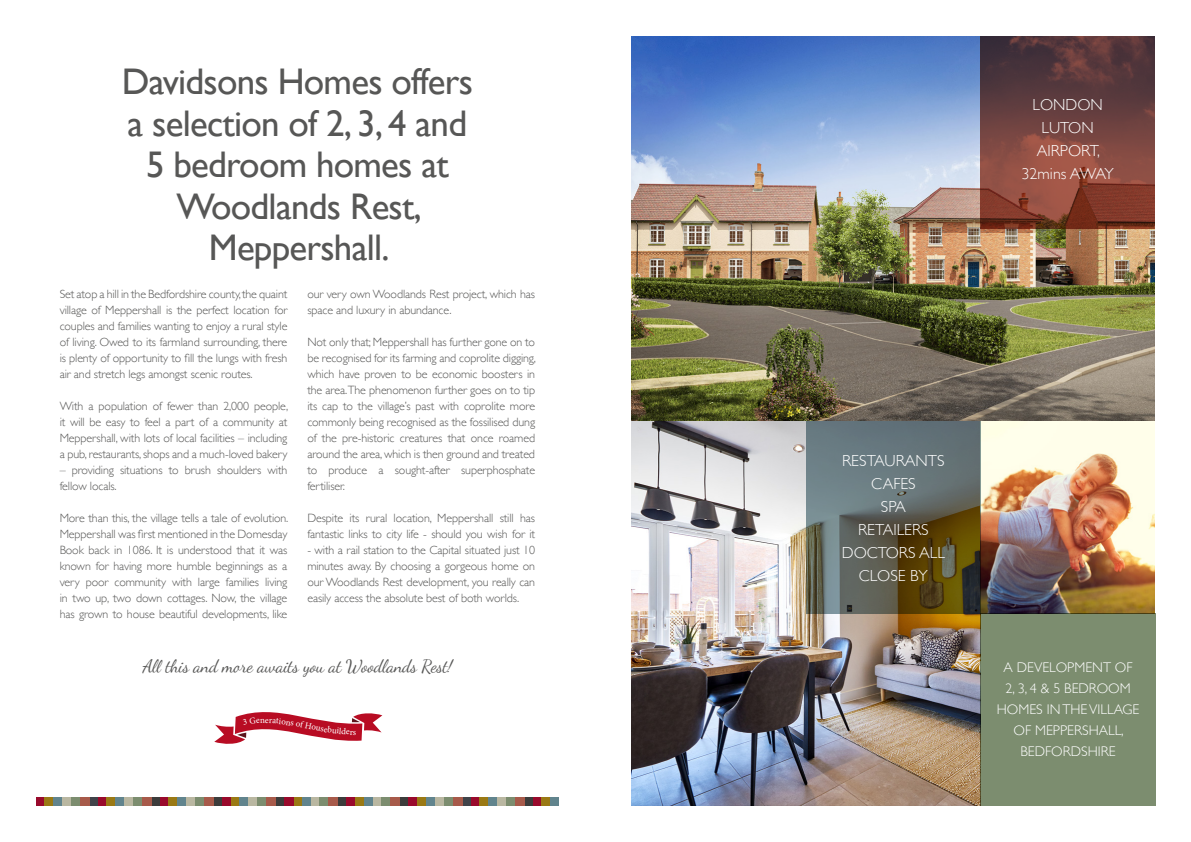
<style>
.page{position:relative;width:1191px;height:842px;background:#fff}
.page>*{position:absolute;margin:0;border:0;box-sizing:border-box;transform-origin:0 0}
.t1{font:37px/41.5px "Gill Sans";letter-spacing:-.02em;color:#575756;text-align:center}
.t2{font:18px "Dancing Script";letter-spacing:-.01em;color:#575756}
.t3{font:300 16px/23px "Gill Sans";color:#fff;text-align:center}
.t4{font:300 14px/21px "Gill Sans";color:#fff;text-align:center}
.t5{font:300 12px/16px "Gill Sans";letter-spacing:-.01em;color:#575756;text-align:justify}
.t6{font:9px "Minion Pro";color:#fff}
</style>
<div class="page">
<div style="left:36px;top:797px;width:9px;height:9px;background:#990a2c"></div>
<div style="left:45px;top:797px;width:9px;height:9px;background:#9a7914"></div>
<div style="left:54px;top:797px;width:9px;height:9px;background:#61848d"></div>
<div style="left:62px;top:797px;width:9px;height:9px;background:#b9b7a1"></div>
<div style="left:71px;top:797px;width:9px;height:9px;background:#7c8d6f"></div>
<div style="left:89px;top:797px;width:9px;height:9px;background:#404349"></div>
<div style="left:80px;top:797px;width:9px;height:9px;background:#a75a4a"></div>
<div style="left:98px;top:797px;width:9px;height:9px;background:#990a2c"></div>
<div style="left:107px;top:797px;width:9px;height:9px;background:#9a7914"></div>
<div style="left:116px;top:797px;width:9px;height:9px;background:#61848d"></div>
<div style="left:124px;top:797px;width:10px;height:9px;background:#b9b7a1"></div>
<div style="left:133px;top:797px;width:9px;height:9px;background:#7c8d6f"></div>
<div style="left:151px;top:797px;width:9px;height:9px;background:#3c3c3b"></div>
<div style="left:142px;top:797px;width:9px;height:9px;background:#a75a4a"></div>
<div style="left:160px;top:797px;width:9px;height:9px;background:#990a2c"></div>
<div style="left:293px;top:797px;width:9px;height:9px;background:#9a7914"></div>
<div style="left:302px;top:797px;width:9px;height:9px;background:#61848d"></div>
<div style="left:311px;top:797px;width:9px;height:9px;background:#b9b7a1"></div>
<div style="left:320px;top:797px;width:9px;height:9px;background:#7c8d6f"></div>
<div style="left:338px;top:797px;width:9px;height:9px;background:#3c3c3b"></div>
<div style="left:329px;top:797px;width:9px;height:9px;background:#a75a4a"></div>
<div style="left:347px;top:797px;width:9px;height:9px;background:#990a2c"></div>
<div style="left:355px;top:797px;width:9px;height:9px;background:#9a7914"></div>
<div style="left:364px;top:797px;width:9px;height:9px;background:#61848d"></div>
<div style="left:373px;top:797px;width:9px;height:9px;background:#b9b7a1"></div>
<div style="left:382px;top:797px;width:9px;height:9px;background:#7c8d6f"></div>
<div style="left:169px;top:797px;width:9px;height:9px;background:#9a7914"></div>
<div style="left:178px;top:797px;width:9px;height:9px;background:#61848d"></div>
<div style="left:187px;top:797px;width:9px;height:9px;background:#b9b7a1"></div>
<div style="left:195px;top:797px;width:9px;height:9px;background:#7c8d6f"></div>
<div style="left:213px;top:797px;width:9px;height:9px;background:#3c3c3b"></div>
<div style="left:204px;top:797px;width:9px;height:9px;background:#a75a4a"></div>
<div style="left:222px;top:797px;width:9px;height:9px;background:#990a2c"></div>
<div style="left:231px;top:797px;width:9px;height:9px;background:#9a7914"></div>
<div style="left:240px;top:797px;width:9px;height:9px;background:#61848d"></div>
<div style="left:249px;top:797px;width:9px;height:9px;background:#b9b7a1"></div>
<div style="left:257px;top:797px;width:9px;height:9px;background:#7c8d6f"></div>
<div style="left:275px;top:797px;width:9px;height:9px;background:#3c3c3b"></div>
<div style="left:266px;top:797px;width:9px;height:9px;background:#a75a4a"></div>
<div style="left:284px;top:797px;width:9px;height:9px;background:#990a2c"></div>
<div style="left:400px;top:797px;width:9px;height:9px;background:#3c3c3b"></div>
<div style="left:391px;top:797px;width:9px;height:9px;background:#a75a4a"></div>
<div style="left:409px;top:797px;width:9px;height:9px;background:#990a2c"></div>
<div style="left:418px;top:797px;width:9px;height:9px;background:#9a7914"></div>
<div style="left:426px;top:797px;width:9px;height:9px;background:#61848d"></div>
<div style="left:435px;top:797px;width:9px;height:9px;background:#b9b7a1"></div>
<div style="left:444px;top:797px;width:9px;height:9px;background:#7c8d6f"></div>
<div style="left:462px;top:797px;width:9px;height:9px;background:#404349"></div>
<div style="left:453px;top:797px;width:9px;height:9px;background:#a75a4a"></div>
<div style="left:471px;top:797px;width:9px;height:9px;background:#990a2c"></div>
<div style="left:480px;top:797px;width:9px;height:9px;background:#9a7914"></div>
<div style="left:488px;top:797px;width:9px;height:9px;background:#61848d"></div>
<div style="left:497px;top:797px;width:9px;height:9px;background:#b9b7a1"></div>
<div style="left:506px;top:797px;width:9px;height:9px;background:#7c8d6f"></div>
<div style="left:524px;top:797px;width:9px;height:9px;background:#3c3c3b"></div>
<div style="left:515px;top:797px;width:9px;height:9px;background:#a75a4a"></div>
<div style="left:533px;top:797px;width:9px;height:9px;background:#990a2c"></div>
<div style="left:542px;top:797px;width:9px;height:9px;background:#9a7914"></div>
<div style="left:550px;top:797px;width:9px;height:9px;background:#61848d"></div>
<img style="left:631px;top:421px;width:349px;height:385px">
<img style="left:980px;top:421px;width:175px;height:192px">
<img style="left:631px;top:36px;width:524px;height:385px">
<svg style="left:980px;top:36px;width:175px;height:192px;background:#71403b"></svg>
<svg style="left:806px;top:421px;width:174px;height:192px;background:#606558"></svg>
<div style="left:980px;top:613px;width:175px;height:193px;background:#7c8d6f"></div>
<svg style="left:214px;top:712px;width:168px;height:32px"></svg>
<h1 class="t1" style="left:122px;top:61px;width:352px">Davidsons Homes offers a selection of 2, 3, 4 and<br>5 bedroom homes at<br>Woodlands Rest,<br>Meppershall.</h1>
<p class="t5" style="left:60px;top:286px;width:229px">Set atop a hill in the Bedfordshire county, the quaint village of Meppershall is the perfect location for couples and families wanting to enjoy a rural style of living. Owed to its farmland surrounding, there is plenty of opportunity to fill the lungs with fresh air and stretch legs amongst scenic routes.</p>
<p class="t5" style="left:60px;top:398px;width:230px">With a population of fewer than 2,000 people, it will be easy to feel a part of a community at Meppershall, with lots of local facilities – including a pub, restaurants, shops and a much-loved bakery</p>
<p class="t5" style="left:60px;top:462px;width:229px">– providing situations to brush shoulders with fellow locals.</p>
<p class="t5" style="left:60px;top:510px;width:230px">More than this, the village tells a tale of evolution.<br>Meppershall was first mentioned in the Domesday Book back in 1086. It is understood that it was known for having more humble beginnings as a very poor community with large families living in two up, two down cottages. Now, the village has grown to house beautiful developments, like</p>
<p class="t5" style="left:307px;top:286px;width:229px">our very own Woodlands Rest project, which has space and luxury in abundance.</p>
<p class="t5" style="left:307px;top:334px;width:230px">Not only that; Meppershall has further gone on to be recognised for its farming and coprolite digging, which have proven to be economic boosters in the area.The phenomenon further goes on to tip its cap to the village’s past with coprolite more commonly being recognised as the fossilised dung of the pre-historic creatures that once roamed around the area, which is then ground and treated to produce a sought-after superphosphate fertiliser.</p>
<p class="t5" style="left:307px;top:510px;width:229px">Despite its rural location, Meppershall still has fantastic links to city life - should you wish for it</p>
<p class="t5" style="left:307px;top:542px;width:229px">- with a rail station to the Capital situated just 10 minutes away. By choosing a gorgeous home on our Woodlands Rest development, you really can easily access the absolute best of both worlds.</p>
<h2 class="t2" style="left:143px;top:652px;width:311px">All this and more awaits you at Woodlands Rest!</h2>
<p class="t6" style="left:297px;top:718px;width:27px;rotate:11deg">of Hou</p>
<p class="t6" style="left:353px;top:726px;width:5px">s</p>
<h3 class="t3" style="left:1021px;top:93px;width:94px">LONDON<br>LUTON<br>AIRPORT,<br>32mins AWAY</h3>
<h3 class="t3" style="left:842px;top:448px;width:104px">RESTAURANTS<br>CAFES<br>SPA<br>RETAILERS<br>DOCTORS ALL<br>CLOSE BY</h3>
<p class="t4" style="left:997px;top:656px;width:144px">A DEVELOPMENT OF<br>2, 3, 4 &amp; 5 BEDROOM<br>HOMES IN THE VILLAGE<br>OF MEPPERSHALL,<br>BEDFORDSHIRE</p>
</div>
